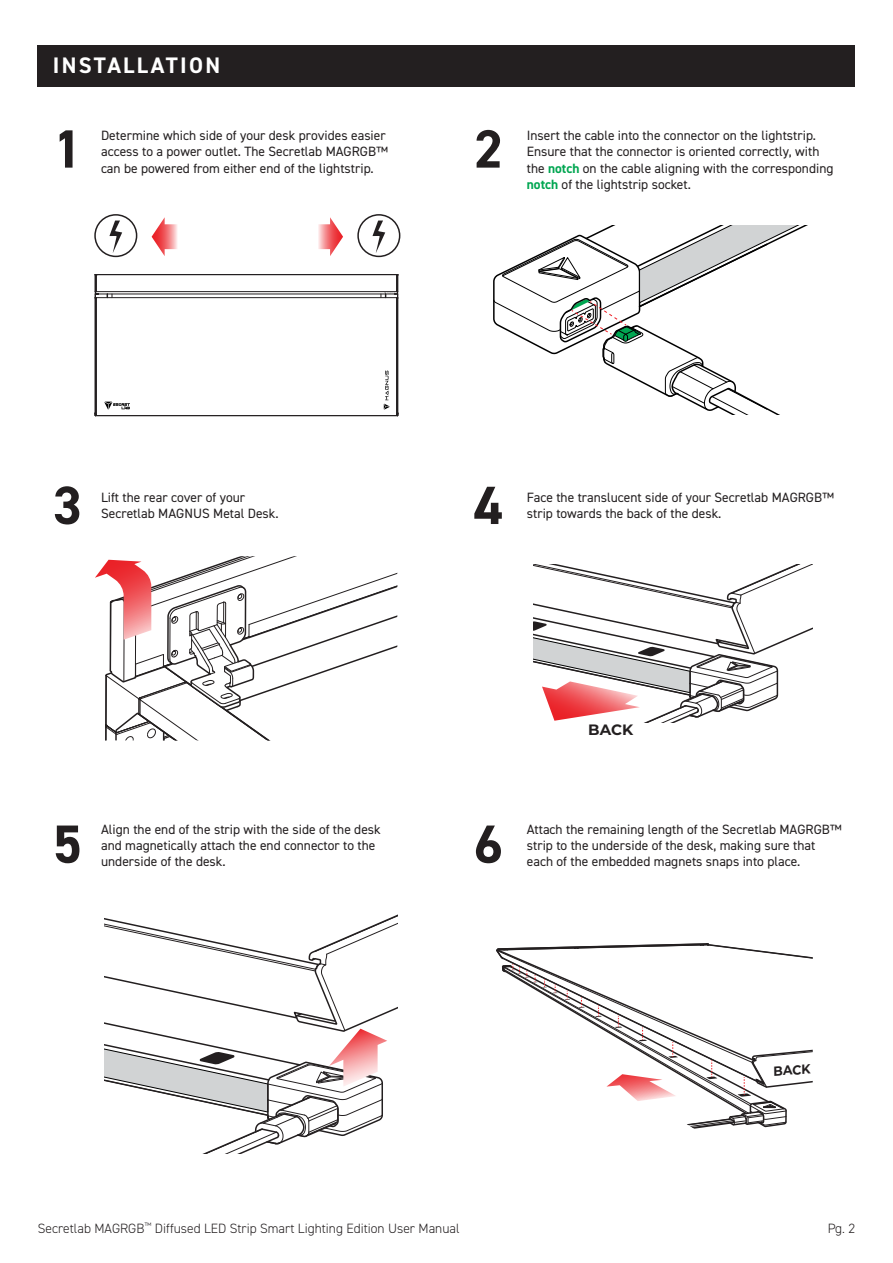
<style>
.page{position:relative;width:893px;height:1263px;background:#fff}
.page>*{position:absolute;margin:0;border:0;box-sizing:border-box;transform-origin:0 0}
.t1{font:700 54px "DIN2014";color:#231f20}
.t2{font:700 22.5px "DIN2014";letter-spacing:.1em;color:#fff}
.t3{font:700 15px "Montserrat";color:#231f20}
.t4{font:13.5px/16.2px "DIN2014";color:#231f20}
.t5{font:300 13.5px "DIN2014";color:#231f20}
.t6{font:700 13.2px "Montserrat";color:#231f20;scale:.94 1}
.s1{font-weight:700;color:#00a651}
</style>
<div class="page">
<div style="left:38px;top:45px;width:817px;height:41px;background:#231f20"></div>
<svg style="left:493px;top:225px;width:315px;height:189px"></svg>
<svg style="left:95px;top:556px;width:302px;height:184px"></svg>
<svg style="left:533px;top:565px;width:280px;height:158px"></svg>
<hr style="left:96px;top:291px;width:301px;height:1px;background:#231f20">
<hr style="left:96px;top:298px;width:1px;height:117px;background:#231f20">
<hr style="left:96px;top:415px;width:301px;height:1px;background:#231f20">
<hr style="left:96px;top:274px;width:301px;height:1px;background:#231f20">
<hr style="left:98px;top:294px;width:299px;height:1px;background:#231f20">
<hr style="left:396px;top:298px;width:1px;height:117px;background:#231f20">
<hr style="left:397px;top:298px;width:1px;height:117px;background:#231f20">
<svg style="left:381px;top:274px;width:17px;height:25px"></svg>
<hr style="left:95px;top:298px;width:1px;height:117px;background:#231f20">
<svg style="left:95px;top:274px;width:4px;height:25px"></svg>
<svg style="left:107px;top:294px;width:6px;height:3px"></svg>
<hr style="left:96px;top:297px;width:301px;height:1px;background:#231f20">
<svg style="left:104px;top:402px;width:26px;height:8px"></svg>
<svg style="left:384px;top:371px;width:6px;height:39px"></svg>
<div style="left:357px;top:214px;width:43px;height:43px;border:2px solid #231f20;border-radius:50%"></div>
<svg style="left:372px;top:220px;width:13px;height:33px"></svg>
<div style="left:94px;top:214px;width:43px;height:43px;border:2px solid #231f20;border-radius:50%"></div>
<svg style="left:109px;top:220px;width:13px;height:33px"></svg>
<svg style="left:318px;top:217px;width:25px;height:39px"></svg>
<svg style="left:152px;top:217px;width:25px;height:39px"></svg>
<svg style="left:104px;top:915px;width:293px;height:238px"></svg>
<svg style="left:496px;top:943px;width:317px;height:186px"></svg>
<h2 class="t2" style="left:53px;top:50px;width:169px">INSTALLATION</h2>
<h1 class="t1" style="left:53px;top:113px;width:31px">1</h1>
<p class="t4" style="left:101px;top:127px;width:288px">Determine which side of your desk provides easier access to a power outlet. The Secretlab MAGRGB™ can be powered from either end of the lightstrip.</p>
<h1 class="t1" style="left:474px;top:113px;width:31px">2</h1>
<p class="t4" style="left:527px;top:127px;width:308px">Insert the cable into the connector on the lightstrip.<br>Ensure that the connector is oriented correctly, with the <span class="s1">notch</span> on the cable aligning with the corresponding <span class="s1">notch</span> of the lightstrip socket.</p>
<h1 class="t1" style="left:53px;top:469px;width:31px">3</h1>
<h1 class="t1" style="left:474px;top:469px;width:31px">4</h1>
<p class="t4" style="left:101px;top:489px;width:179px">Lift the rear cover of your<br>Secretlab MAGNUS Metal Desk.</p>
<p class="t4" style="left:527px;top:489px;width:309px">Face the translucent side of your Secretlab MAGRGB™ strip towards the back of the desk.</p>
<p class="t3" style="left:588px;top:719px;width:46px">BACK</p>
<p class="t4" style="left:101px;top:820px;width:281px">Align the end of the strip with the side of the desk and magnetically attach the end connector to the underside of the desk.</p>
<p class="t4" style="left:527px;top:820px;width:317px">Attach the remaining length of the Secretlab MAGRGB™ strip to the underside of the desk, making sure that each of the embedded magnets snaps into place.</p>
<h1 class="t1" style="left:53px;top:808px;width:31px">5</h1>
<h1 class="t1" style="left:474px;top:808px;width:31px">6</h1>
<p class="t5" style="left:38px;top:1220px;width:423px">Secretlab MAGRGB<sup>™</sup> Diffused LED Strip Smart Lighting Edition User Manual</p>
<p class="t6" style="left:772px;top:1062px;width:41px;rotate:-4deg">BACK</p>
<p class="t5" style="left:828px;top:1220px;width:29px">Pg. 2</p>
</div>
